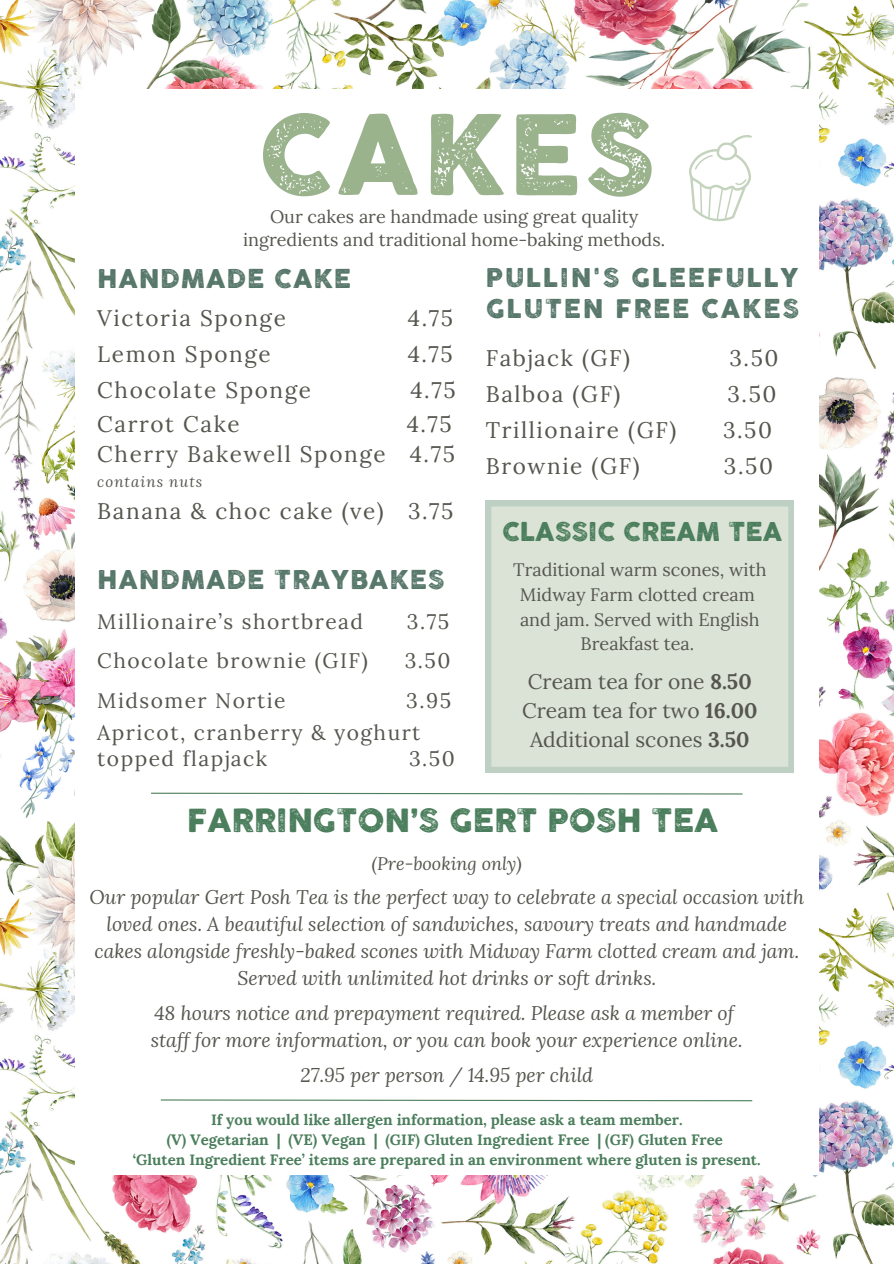
<style>
.page{position:relative;width:894px;height:1264px;background:#fff}
.page>*{position:absolute;margin:0;border:0;box-sizing:border-box;transform-origin:0 0}
.t1{font:108.3px "Cocogoose Pro Letterpress";letter-spacing:.025em;color:#9ab38d}
.t2{font:31.65px "Cocogoose Pro Letterpress";color:#4b7e5c}
.t3{font:25.5px/31.5px "Cocogoose Pro Letterpress";letter-spacing:.055em;color:#57776a}
.t4{font:25.5px "Cocogoose Pro Letterpress";letter-spacing:.035em;color:#57776a}
.t5{font:25.5px "Cocogoose Pro Letterpress";color:#4b7e5c}
.t6{font:22.5px/30.3px "Lora";letter-spacing:.07em;color:#56564f;text-align:right}
.t7{font:21px/32.7px "Lora";letter-spacing:.07em;color:#56564f}
.t8{font:21px/29.2px "Lora";color:#56564f;text-align:center}
.t9{font:italic 19.5px/27px "Lora";color:#56564f;text-align:center}
.t10{font:18px/24.8px "Lora";color:#56564f;text-align:center}
.t11{font:italic 18px "Lora";color:#56564f}
.t12{font:700 15px "Lora";color:#4b7e5c}
.t13{font:italic 15px "Lora";letter-spacing:.07em;color:#56564f}
.s1{font-weight:700}
</style>
<div class="page">
<img style="left:0;top:0;width:893px;height:1263px">
<div style="left:75px;top:89px;width:743px;height:1085px;background:#fff"></div>
<svg style="left:151px;top:792px;width:592px;height:3px"></svg>
<svg style="left:689px;top:135px;width:63px;height:87px"></svg>
<svg style="left:485px;top:501px;width:308px;height:271px;background:#d7e1d4"></svg>
<svg style="left:160px;top:1099px;width:593px;height:2px"></svg>
<p class="t1" style="left:258px;top:104px;width:399px">CAKES</p>
<p class="t10" style="left:243px;top:205px;width:423px;line-height:22.5px">Our cakes are handmade using great quality ingredients and traditional home-baking methods.</p>
<h5 class="t4" style="left:97px;top:266px;width:255px">HANDMADE CAKE</h5>
<h5 class="t6" style="left:97px;top:303px;width:190px">Victoria Sponge</h5>
<h5 class="t6" style="left:408px;top:303px;width:47px">4.75</h5>
<h5 class="t6" style="left:97px;top:339px;width:175px">Lemon Sponge</h5>
<h5 class="t6" style="left:407px;top:339px;width:47px">4.75</h5>
<h5 class="t6" style="left:97px;top:375px;width:215px">Chocolate Sponge</h5>
<h5 class="t6" style="left:410px;top:375px;width:47px">4.75</h5>
<h5 class="t6" style="left:97px;top:408px;width:144px">Carrot Cake</h5>
<p class="t3" style="left:485px;top:263px;width:315px">PULLIN'S GLEEFULLY<br>GLUTEN FREE CAKES</p>
<h1 class="t6" style="left:485px;top:342px;width:146px">Fabjack (GF)</h1>
<h1 class="t6" style="left:729px;top:342px;width:51px">3.50</h1>
<h1 class="t6" style="left:485px;top:378px;width:136px">Balboa (GF)</h1>
<h1 class="t6" style="left:727px;top:378px;width:51px">3.50</h1>
<h1 class="t6" style="left:485px;top:414px;width:192px">Trillionaire (GF)</h1>
<h1 class="t6" style="left:722px;top:414px;width:51px">3.50</h1>
<h1 class="t6" style="left:485px;top:450px;width:155px">Brownie (GF)</h1>
<h1 class="t6" style="left:723px;top:450px;width:51px">3.50</h1>
<h5 class="t6" style="left:97px;top:408px;width:359px">4.75<br>Cherry Bakewell Sponge 4.75</h5>
<h5 class="t13" style="left:97px;top:471px;width:107px">contains nuts</h5>
<h5 class="t6" style="left:97px;top:495px;width:357px">Banana &amp; choc cake (ve) 3.75</h5>
<h5 class="t5" style="left:502px;top:520px;width:281px">CLASSIC CREAM TEA</h5>
<h5 class="t10" style="left:513px;top:557px;width:255px">Traditional warm scones, with<br>Midway Farm clotted cream and jam. Served with English<br>Breakfast tea.</h5>
<h4 class="t4" style="left:97px;top:568px;width:348px">HANDMADE TRAYBAKES</h4>
<h4 class="t7" style="left:97px;top:605px;width:267px">Millionaire’s shortbread</h4>
<h4 class="t7" style="left:406px;top:605px;width:44px">3.75</h4>
<h4 class="t7" style="left:97px;top:644px;width:272px">Chocolate brownie (GIF)</h4>
<h4 class="t7" style="left:404px;top:644px;width:47px">3.50</h4>
<h4 class="t7" style="left:97px;top:683px;width:190px">Midsomer Nortie</h4>
<h5 class="t8" style="left:522px;top:666px;width:236px">Cream tea for one <span class="s1">8.50<br></span>Cream tea for two <span class="s1">16.00<br></span>Additional scones <span class="s1">3.50</span></h5>
<h4 class="t7" style="left:97px;top:683px;width:355px;text-indent:309px">3.95<br>Apricot, cranberry &amp; yoghurt</h4>
<h4 class="t7" style="left:97px;top:742px;width:171px">topped flapjack</h4>
<h4 class="t7" style="left:409px;top:742px;width:47px">3.50</h4>
<h4 class="t2" style="left:187px;top:805px;width:532px">FARRINGTON’S GERT POSH TEA</h4>
<h3 class="t11" style="left:371px;top:851px;width:151px">(Pre-booking only)</h3>
<h4 class="t9" style="left:89px;top:883px;width:716px">Our popular Gert Posh Tea is the perfect way to celebrate a special occasion with loved ones. A beautiful selection of sandwiches, savoury treats and handmade cakes alongside freshly-baked scones with Midway Farm clotted cream and jam.<br>Served with unlimited hot drinks or soft drinks.</h4>
<h3 class="t9" style="left:151px;top:999px;width:593px;text-align:left">48 hours notice and prepayment required. Please ask a member of staff for more information, or you can book your experience online.</h3>
<h5 class="t9" style="left:300px;top:1061px;width:294px">27.95 per person / 14.95 per child</h5>
<h4 class="t12" style="left:211px;top:1109px;width:473px">If you would like allergen information, please ask a team member.</h4>
<p class="t12" style="left:167px;top:1129px;width:557px">(V) Vegetarian | (VE) Vegan | (GIF) Gluten Ingredient Free | (GF) Gluten Free</p>
<h2 class="t12" style="left:133px;top:1149px;width:629px">‘Gluten Ingredient Free’ items are prepared in an environment where gluten is present.</h2>
</div>
